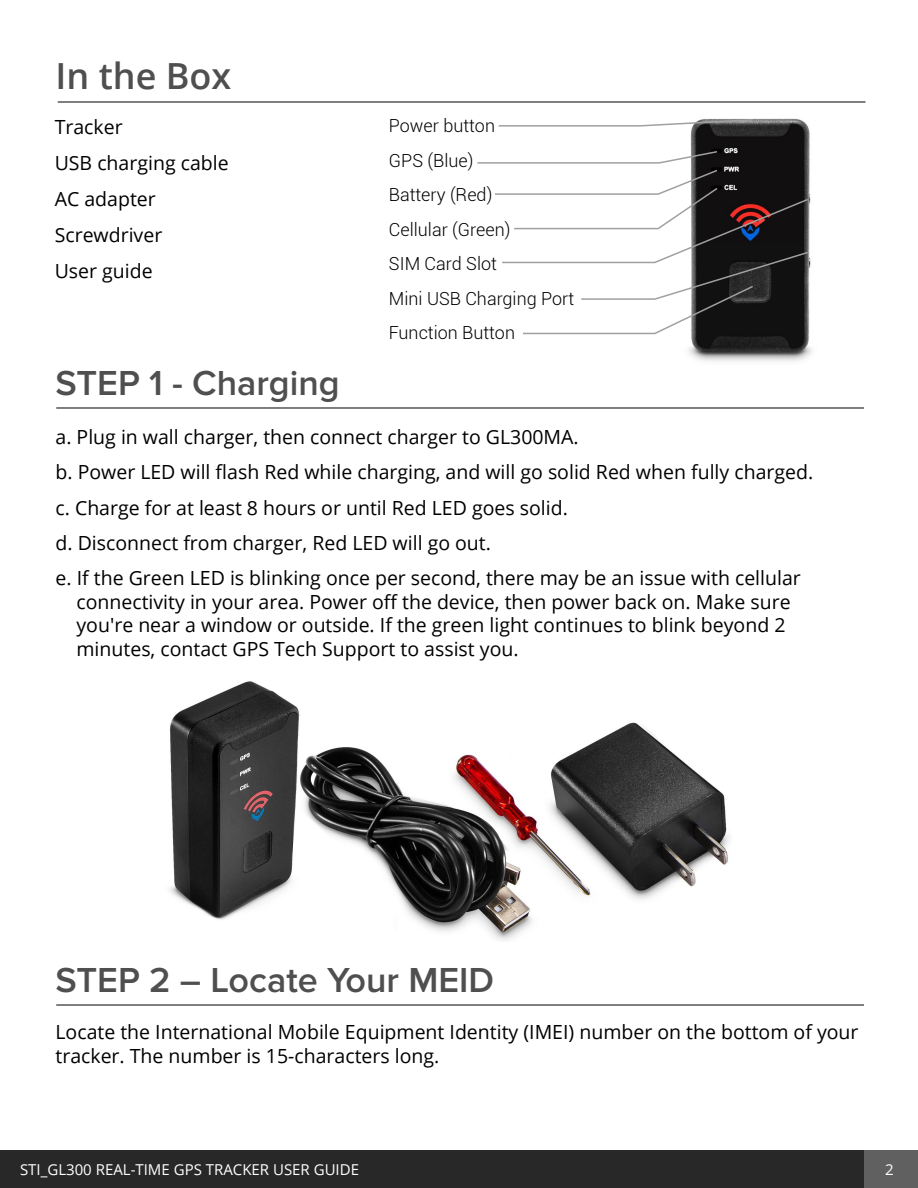
<style>
.page{position:relative;width:918px;height:1188px;background:#fff}
.page>*{position:absolute;margin:0;border:0;box-sizing:border-box;transform-origin:0 0}
.t1{font:600 36px "Proxima Nova";color:#4f4f4f}
.t2{font:600 36px "Open Sans";color:#4f4f4f}
.t3{font:19.5px/36px "Open Sans";color:#000}
.t4{font:300 18px/34.5px "Roboto";color:#000}
.t5{font:15px "Open Sans";color:#fff}
</style>
<div class="page">
<img style="left:611px;top:101px;width:255px;height:261px">
<svg style="left:498px;top:118px;width:256px;height:9px"></svg>
<svg style="left:477px;top:150px;width:333px;height:185px"></svg>
<hr style="left:58px;top:102px;width:808px;height:1px;background:#000">
<hr style="left:56px;top:408px;width:808px;height:1px;background:#000">
<hr style="left:56px;top:1005px;width:808px;height:1px;background:#000">
<div style="left:54px;top:1151px;width:864px;height:37px;background:#606060"></div>
<div style="left:0;top:1151px;width:864px;height:37px;background:#282828"></div>
<img style="left:169px;top:681px;width:560px;height:259px">
<h1 class="t2" style="left:56px;top:51px;width:177px">In the Box</h1>
<p class="t3" style="left:55px;top:108px;width:175px">Tracker<br>USB charging cable<br>AC adapter<br>Screwdriver<br>User guide</p>
<p class="t4" style="left:389px;top:108px;width:187px">Power button<br>GPS (Blue)<br>Battery (Red)<br>Cellular (Green)<br>SIM Card Slot<br>Mini USB Charging Port<br>Function Button</p>
<h1 class="t1" style="left:56px;top:362px;width:286px">STEP 1 - Charging</h1>
<p class="t3" style="left:56px;top:419px;width:759px;line-height:35.4px">a. Plug in wall charger, then connect charger to GL300MA.<br>b. Power LED will flash Red while charging, and will go solid Red when fully charged. c. Charge for at least 8 hours or until Red LED goes solid.<br>d. Disconnect from charger, Red LED will go out.<br>e. If the Green LED is blinking once per second, there may be an issue with cellular</p>
<p class="t3" style="left:77px;top:590px;width:716px;line-height:23.4px">connectivity in your area. Power off the device, then power back on. Make sure you're near a window or outside. If the green light continues to blink beyond 2 minutes, contact GPS Tech Support to assist you.</p>
<h1 class="t1" style="left:56px;top:959px;width:440px">STEP 2 – Locate Your MEID</h1>
<p class="t3" style="left:56px;top:1020px;width:805px;line-height:23.4px">Locate the International Mobile Equipment Identity (IMEI) number on the bottom of your tracker. The number is 15-characters long.</p>
<p class="t5" style="left:20px;top:1159px;width:341px">STI_GL300 REAL-TIME GPS TRACKER USER GUIDE</p>
<p class="t5" style="left:885px;top:1159px;width:10px">2</p>
<p class="t5" style="left:28px;top:1159px;width:361px">PYTEC GPS GX350 PORTABLE TRACKER USER GUIDE</p>
</div>
